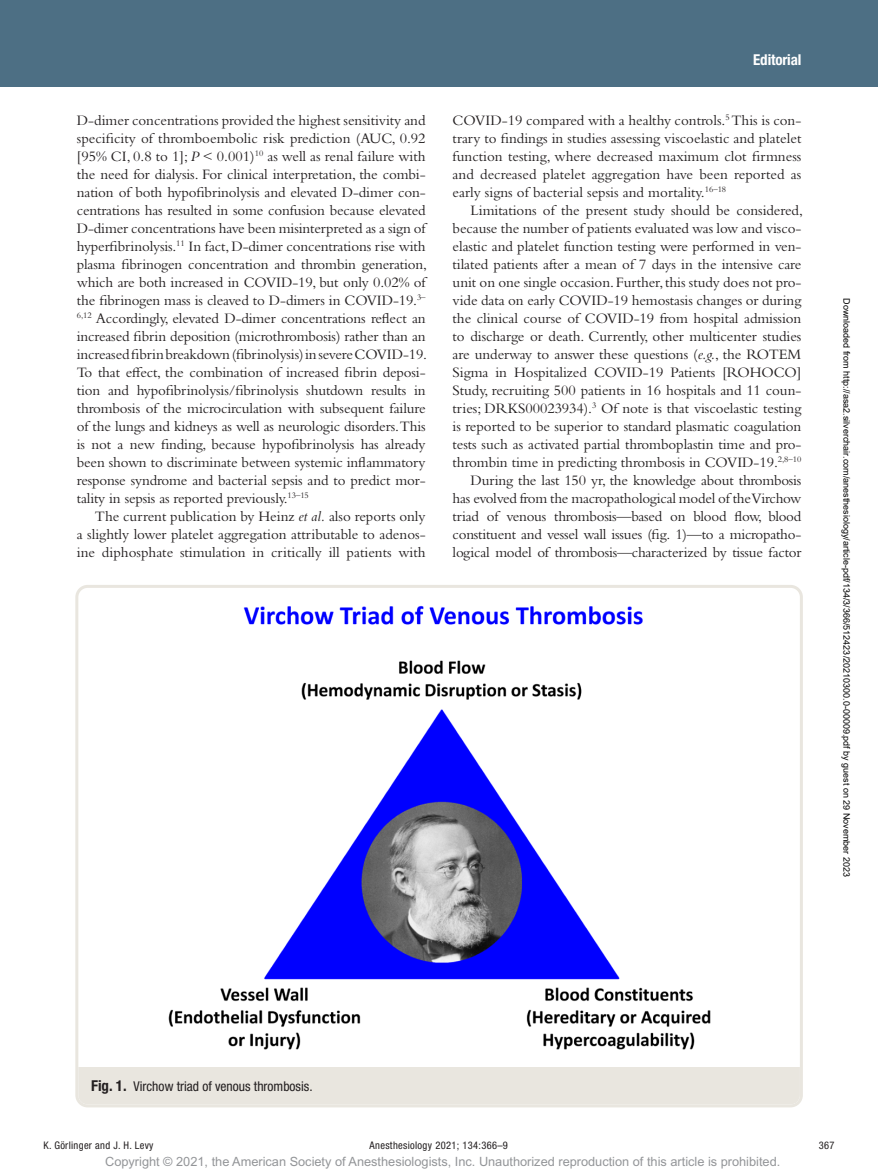
<style>
.page{position:relative;width:878px;height:1175px;background:#fff}
.page>*{position:absolute;margin:0;border:0;box-sizing:border-box;transform-origin:0 0}
.t1{font:15px/18px "Bembo Std";letter-spacing:-.005em;color:#231f20;text-align:justify}
.t2{font:700 condensed 15px "Helvetica Neue LT Std";color:#fff}
.t3{font:condensed 13.5px "Helvetica Neue LT Std";color:#231f20}
.t4{font:12.75px "Arial MT Std";color:#939598}
.t5{font:condensed 10.5px "Helvetica Neue LT Std";letter-spacing:.03em;color:#231f20}
.t6{font:9px "Arial";color:#000}
.s1{font-style:italic}
.s2{font-weight:700;font-size:15px}
</style>
<div class="page">
<div style="left:0;top:0;width:878px;height:86px;background:#4d6f84"></div>
<img style="left:168px;top:605px;width:543px;height:445px">
<div style="left:78px;top:1067px;width:721px;height:37px;background:#e9e6df"></div>
<div style="left:75px;top:585px;width:727px;height:522px;border:3px solid #e9e6df;border-radius:11px"></div>
<p class="t1" style="left:77px;top:111px;width:352px">D-dimer concentrations provided the highest sensitivity and specificity of thromboembolic risk prediction (AUC, 0.92 [95% CI, 0.8 to 1]; <span class="s1">P</span> &lt; 0.001)<sup>10</sup> as well as renal failure with the need for dialysis. For clinical interpretation, the combi&shy;nation of both hypofibrinolysis and elevated D-dimer con&shy;centrations has resulted in some confusion because elevated D-dimer concentrations have been misinterpreted as a sign of hyperfibrinolysis.<sup>11</sup> In fact, D-dimer concentrations rise with plasma fibrinogen concentration and thrombin generation, which are both increased in COVID-19, but only 0.02% of the fibrinogen mass is cleaved to D-dimers in COVID-19.<sup>3– 6,12</sup> Accordingly, elevated D-dimer concentrations reflect an increased fibrin deposition (microthrombosis) rather than an increased fibrin breakdown (fibrinolysis) in severe COVID-19.<br>To that effect, the combination of increased fibrin deposi&shy;tion and hypofibrinolysis/fibrinolysis shutdown results in thrombosis of the microcirculation with subsequent failure of the lungs and kidneys as well as neurologic disorders.This is not a new finding, because hypofibrinolysis has already been shown to discriminate between systemic inflammatory response syndrome and bacterial sepsis and to predict mor&shy;tality in sepsis as reported previously.<sup>13–15</sup></p>
<p class="t1" style="left:77px;top:507px;width:350px;text-indent:18px">The current publication by Heinz <span class="s1">et al.</span> also reports only a slightly lower platelet aggregation attributable to adenos&shy;ine diphosphate stimulation in critically ill patients with</p>
<p class="t2" style="left:753px;top:51px;width:50px">Editorial</p>
<p class="t1" style="left:452px;top:111px;width:350px">COVID-19 compared with a healthy controls.<sup>5</sup> This is con&shy;trary to findings in studies assessing viscoelastic and platelet function testing, where decreased maximum clot firmness and decreased platelet aggregation have been reported as early signs of bacterial sepsis and mortality.<sup>16–18</sup></p>
<p class="t1" style="left:452px;top:201px;width:352px;text-align:right">Limitations of the present study should be considered, because the number of patients evaluated was low and visco&shy;elastic and platelet function testing were performed in ven&shy;tilated patients after a mean of 7 days in the intensive care unit on one single occasion. Further, this study does not pro&shy;vide data on early COVID-19 hemostasis changes or during the clinical course of COVID-19 from hospital admission to discharge or death. Currently, other multicenter studies are underway to answer these questions (<span class="s1">e.g.</span>, the ROTEM Sigma in Hospitalized COVID-19 Patients [ROHOCO] Study, recruiting 500 patients in 16 hospitals and 11 coun&shy;tries; DRKS00023934).<sup>3</sup> Of note is that viscoelastic testing is reported to be superior to standard plasmatic coagulation tests such as activated partial thromboplastin time and pro&shy;thrombin time in predicting thrombosis in COVID-19.<sup>2,8–10<br></sup>During the last 150 yr, the knowledge about thrombosis has evolved from the macropathological model of the Virchow triad of venous thrombosis—based on blood flow, blood constituent and vessel wall issues (fig. 1)—to a micropatho&shy;logical model of thrombosis—characterized by tissue factor</p>
<p class="t6" style="left:850px;top:298px;width:580px;rotate:90deg">Downloaded from http://asa2.silverchair.com/anesthesiology/article-pdf/134/3/366/512423/20210300.0-00009.pdf by guest on 29 November 2023</p>
<p class="t3" style="left:91px;top:1078px;width:223px"><span class="s2">Fig. 1.</span> Virchow triad of venous thrombosis.</p>
<p class="t5" style="left:44px;top:1139px;width:167px">AK. Görlinger and J. H. Levy</p>
<p class="t5" style="left:375px;top:1139px;width:134px">nesthesiology 2021; 134:366–9</p>
<p class="t5" style="left:818px;top:1139px;width:17px">367</p>
<p class="t4" style="left:105px;top:1154px;width:676px">Copyright © 2021, the American Society of Anesthesiologists, Inc. Unauthorized reproduction of this article is prohibited.</p>
</div>
